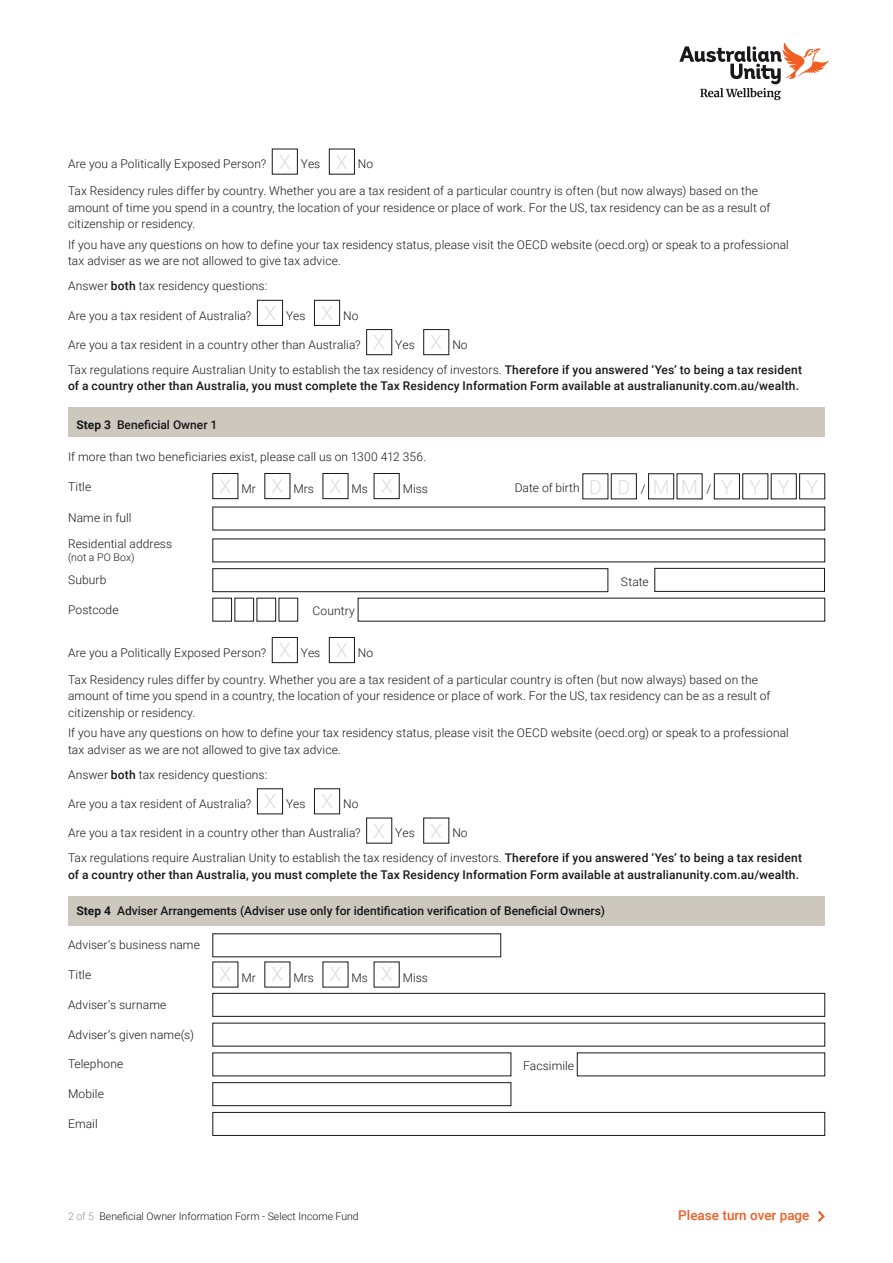
<style>
.page{position:relative;width:893px;height:1263px;background:#fff}
.page>*{position:absolute;margin:0;border:0;box-sizing:border-box;transform-origin:0 0}
.t1{font:500 13.5px "Roboto";color:#f25d24}
.t2{font:300 12px/16.5px "Roboto";letter-spacing:.01em;color:#181719}
.t3{font:500 12px "Roboto";letter-spacing:.015em;color:#181719}
.t4{font:300 10.5px "Roboto";color:#181719}
.s1{font-size:19.5px;color:#dfdedf}
.s2{font-weight:500}
.s3{font-weight:700}
.s4{color:#939193}
</style>
<div class="page">
<svg style="left:679px;top:42px;width:150px;height:58px"></svg>
<svg style="left:818px;top:1210px;width:7px;height:12px"></svg>
<div style="left:272px;top:149px;width:26px;height:25px;border:1px solid #181719"></div>
<div style="left:329px;top:149px;width:26px;height:25px;border:1px solid #181719"></div>
<div style="left:257px;top:300px;width:26px;height:26px;border:1px solid #181719"></div>
<div style="left:314px;top:300px;width:26px;height:26px;border:1px solid #181719"></div>
<div style="left:366px;top:329px;width:26px;height:26px;border:1px solid #181719"></div>
<div style="left:423px;top:329px;width:26px;height:26px;border:1px solid #181719"></div>
<svg style="left:212px;top:473px;width:613px;height:663px"></svg>
<div style="left:68px;top:896px;width:757px;height:30px;background:#ccc8bd"></div>
<div style="left:68px;top:407px;width:757px;height:30px;background:#ccc8bd"></div>
<div style="left:213px;top:473px;width:25px;height:26px;border:1px solid #181719"></div>
<div style="left:265px;top:473px;width:25px;height:26px;border:1px solid #181719"></div>
<div style="left:323px;top:473px;width:25px;height:26px;border:1px solid #181719"></div>
<div style="left:374px;top:473px;width:25px;height:26px;border:1px solid #181719"></div>
<div style="left:583px;top:474px;width:25px;height:25px;background:#fff"></div>
<div style="left:611px;top:474px;width:25px;height:25px;background:#fff"></div>
<div style="left:611px;top:474px;width:26px;height:25px;border:1px solid #181719"></div>
<div style="left:649px;top:474px;width:25px;height:25px;background:#fff"></div>
<div style="left:648px;top:474px;width:26px;height:25px;border:1px solid #181719"></div>
<div style="left:677px;top:474px;width:25px;height:25px;background:#fff"></div>
<div style="left:714px;top:474px;width:25px;height:25px;background:#fff"></div>
<div style="left:714px;top:474px;width:26px;height:25px;border:1px solid #181719"></div>
<div style="left:743px;top:474px;width:25px;height:25px;background:#fff"></div>
<div style="left:771px;top:474px;width:25px;height:25px;background:#fff"></div>
<div style="left:800px;top:474px;width:25px;height:25px;background:#fff"></div>
<div style="left:213px;top:507px;width:612px;height:23px;background:#fff"></div>
<div style="left:213px;top:539px;width:612px;height:23px;background:#fff"></div>
<div style="left:213px;top:568px;width:395px;height:24px;background:#fff;border:1px solid #181719"></div>
<div style="left:655px;top:568px;width:170px;height:24px;background:#fff;border:1px solid #181719"></div>
<div style="left:213px;top:598px;width:19px;height:23px;background:#fff;border:1px solid #181719"></div>
<div style="left:235px;top:598px;width:19px;height:23px;background:#fff;border:1px solid #181719"></div>
<div style="left:257px;top:598px;width:19px;height:23px;background:#fff;border:1px solid #181719"></div>
<div style="left:279px;top:598px;width:19px;height:23px;background:#fff;border:1px solid #181719"></div>
<div style="left:358px;top:598px;width:467px;height:23px;background:#fff"></div>
<div style="left:272px;top:637px;width:26px;height:26px;border:1px solid #181719"></div>
<div style="left:329px;top:637px;width:26px;height:26px;border:1px solid #181719"></div>
<div style="left:257px;top:788px;width:26px;height:26px;border:1px solid #181719"></div>
<div style="left:314px;top:788px;width:26px;height:26px;border:1px solid #181719"></div>
<div style="left:213px;top:934px;width:288px;height:23px;background:#fff"></div>
<div style="left:213px;top:993px;width:612px;height:23px;background:#fff;border:1px solid #181719"></div>
<div style="left:213px;top:1023px;width:612px;height:23px;background:#fff"></div>
<div style="left:213px;top:1053px;width:298px;height:23px;background:#fff"></div>
<div style="left:577px;top:1053px;width:248px;height:23px;background:#fff"></div>
<div style="left:213px;top:1082px;width:298px;height:24px;background:#fff;border:1px solid #181719"></div>
<div style="left:213px;top:1112px;width:612px;height:23px;background:#fff;border:1px solid #181719"></div>
<p class="t2" style="left:68px;top:155px;width:254px">Are you a Politically Exposed Person? <span class="s1">X</span> Yes</p>
<p class="t2" style="left:336px;top:155px;width:39px"><span class="s1">X</span> No</p>
<p class="t2" style="left:68px;top:182px;width:704px">Tax Residency rules differ by country. Whether you are a tax resident of a particular country is often (but now always) based on the amount of time you spend in a country, the location of your residence or place of work. For the US, tax residency can be as a result of citizenship or residency.</p>
<p class="t2" style="left:68px;top:236px;width:722px">If you have any questions on how to define your tax residency status, please visit the OECD website (oecd.org) or speak to a professional tax adviser as we are not allowed to give tax advice.</p>
<p class="t2" style="left:68px;top:277px;width:201px">Answer <span class="s2">both</span> tax residency questions:</p>
<p class="t2" style="left:68px;top:307px;width:239px">Are you a tax resident of Australia? <span class="s1">X</span> Yes</p>
<p class="t2" style="left:321px;top:307px;width:39px"><span class="s1">X</span> No</p>
<p class="t2" style="left:68px;top:336px;width:348px">Are you a tax resident in a country other than Australia? <span class="s1">X</span> Yes</p>
<p class="t2" style="left:68px;top:332px;width:736px;line-height:25px;text-indent:362px"><span class="s1">X</span> No<br>Tax regulations require Australian Unity to establish the tax residency of investors. <span class="s2">Therefore if you answered ‘Yes’ to being a tax resident</span></p>
<p class="t3" style="left:68px;top:378px;width:733px">of a country other than Australia, you must complete the Tax Residency Information Form available at australianunity.com.au/wealth.</p>
<p class="t3" style="left:77px;top:416px;width:142px"><span class="s3">Step 3</span> Beneficial Owner 1</p>
<p class="t2" style="left:68px;top:448px;width:360px">If more than two beneficiaries exist, please call us on 1300 412 356.</p>
<p class="t2" style="left:68px;top:478px;width:25px">Title</p>
<p class="t2" style="left:219px;top:480px;width:38px"><span class="s1">X</span> Mr</p>
<p class="t2" style="left:271px;top:480px;width:44px"><span class="s1">X</span> Mrs</p>
<p class="t2" style="left:330px;top:480px;width:40px"><span class="s1">X</span> Ms</p>
<p class="t2" style="left:381px;top:480px;width:49px"><span class="s1">X</span> Miss</p>
<p class="t2" style="left:515px;top:479px;width:305px">Date of birth <span class="s1">D D</span> / <span class="s1">M M</span> / <span class="s1">Y Y Y Y</span></p>
<p class="t2" style="left:68px;top:505px;width:106px;line-height:25.7px">Name in full<br>Residential address</p>
<p class="t4" style="left:68px;top:550px;width:68px">(not a PO Box)</p>
<p class="t2" style="left:68px;top:571px;width:40px">Suburb</p>
<p class="t2" style="left:621px;top:573px;width:29px">State</p>
<p class="t2" style="left:68px;top:601px;width:52px">Postcode</p>
<p class="t2" style="left:312px;top:602px;width:44px">Country</p>
<p class="t2" style="left:68px;top:644px;width:254px">Are you a Politically Exposed Person? <span class="s1">X</span> Yes</p>
<p class="t2" style="left:336px;top:644px;width:39px"><span class="s1">X</span> No</p>
<p class="t2" style="left:68px;top:671px;width:704px">Tax Residency rules differ by country. Whether you are a tax resident of a particular country is often (but now always) based on the amount of time you spend in a country, the location of your residence or place of work. For the US, tax residency can be as a result of citizenship or residency.</p>
<p class="t2" style="left:68px;top:724px;width:722px">If you have any questions on how to define your tax residency status, please visit the OECD website (oecd.org) or speak to a professional tax adviser as we are not allowed to give tax advice.</p>
<p class="t2" style="left:68px;top:766px;width:201px">Answer <span class="s2">both</span> tax residency questions:</p>
<p class="t2" style="left:68px;top:795px;width:239px">Are you a tax resident of Australia? <span class="s1">X</span> Yes</p>
<p class="t2" style="left:321px;top:795px;width:39px"><span class="s1">X</span> No</p>
<p class="t2" style="left:68px;top:824px;width:348px">Are you a tax resident in a country other than Australia? <span class="s1">X</span> Yes</p>
<p class="t2" style="left:68px;top:820px;width:736px;line-height:25px;text-indent:362px"><span class="s1">X</span> No<br>Tax regulations require Australian Unity to establish the tax residency of investors. <span class="s2">Therefore if you answered ‘Yes’ to being a tax resident</span></p>
<p class="t3" style="left:68px;top:866px;width:733px">of a country other than Australia, you must complete the Tax Residency Information Form available at australianunity.com.au/wealth.</p>
<p class="t3" style="left:77px;top:902px;width:530px"><span class="s3">Step 4</span> Adviser Arrangements (Adviser use only for identification verification of Beneficial Owners)</p>
<p class="t2" style="left:68px;top:936px;width:133px">Adviser’s business name</p>
<p class="t2" style="left:68px;top:966px;width:25px">Title</p>
<p class="t2" style="left:219px;top:969px;width:38px"><span class="s1">X</span> Mr</p>
<p class="t2" style="left:271px;top:969px;width:44px"><span class="s1">X</span> Mrs</p>
<p class="t2" style="left:330px;top:969px;width:40px"><span class="s1">X</span> Ms</p>
<p class="t2" style="left:381px;top:969px;width:49px"><span class="s1">X</span> Miss</p>
<p class="t2" style="left:68px;top:996px;width:100px">Adviser’s surname</p>
<p class="t2" style="left:68px;top:1026px;width:127px">Adviser’s given name(s)</p>
<p class="t2" style="left:68px;top:1055px;width:57px">Telephone</p>
<p class="t2" style="left:523px;top:1057px;width:53px">Facsimile</p>
<p class="t2" style="left:68px;top:1085px;width:37px">Mobile</p>
<p class="t2" style="left:68px;top:1115px;width:31px">Email</p>
<p class="t4" style="left:68px;top:1209px;width:292px"><span class="s4">2 of 5</span> Beneficial Owner Information Form - Select Income Fund</p>
<p class="t1" style="left:678px;top:1206px;width:133px">Please turn over page</p>
</div>
